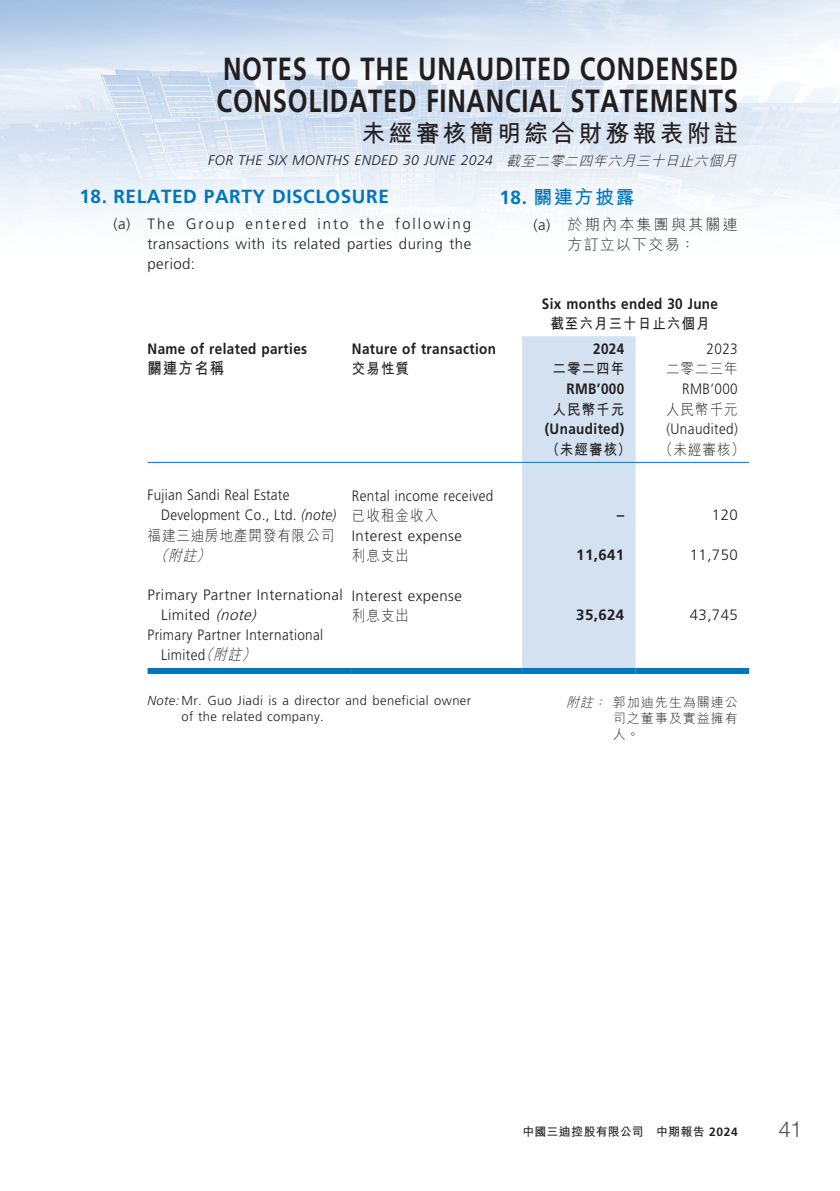
<style>
.page{position:relative;width:840px;height:1191px;background:#fff}
.page>*{position:absolute;margin:0;border:0;box-sizing:border-box;transform-origin:0 0}
.t1{font:700 32px/32px "Frutiger LT Std";letter-spacing:.03em;color:#231f20;scale:.8 1}
.t2{font:700 24px "M Hei HK";letter-spacing:.13em;color:#231f20}
.t3{font:300 22px "Helvetica LT Std";color:#57585a}
.t4{font:700 19px "Frutiger LT Std";letter-spacing:.03em;color:#0077bd}
.t5{font:700 19px "M Hei HK";letter-spacing:.08em;color:#0077bd}
.t6{font:700 16px "M Hei HK";letter-spacing:.08em;color:#231f20;scale:.9 1}
.t7{font:300 15px/20px "Frutiger LT Std";letter-spacing:.03em;color:#231f20;text-align:justify}
.t8{font:300 15px/20px "Frutiger LT Std";letter-spacing:.03em;color:#231f20;scale:.9 1}
.t9{font:700 15px "Frutiger LT Std";letter-spacing:.03em;color:#231f20;scale:.9 1}
.t10{font:300 15px "M Hei HK";letter-spacing:.08em;color:#231f20;scale:.9 1}
.t11{font:700 15px "M Hei HK";letter-spacing:.08em;color:#231f20;scale:.9 1}
.t12{font:300 15px/20px "M Hei HK";letter-spacing:.15em;color:#231f20;text-align:center}
.t13{font:700 15px "Frutiger LT Std";letter-spacing:.03em;color:#231f20}
.t14{font:italic 300 15px "M Hei HK";color:#231f20;scale:.9 1}
.t15{font:italic 300 14px "Frutiger LT Std";letter-spacing:.03em;color:#231f20}
.t16{font:300 13px/16px "Frutiger LT Std";letter-spacing:.03em;color:#231f20}
.t17{font:300 13px/16px "M Hei HK";letter-spacing:.075em;color:#231f20;text-align:justify}
.t18{font:700 12px "M Hei HK";letter-spacing:.01em;color:#231f20}
.s1{font-family:"M Hei HK"}
.s2{font-family:"Frutiger LT Std"}
.s3{font-style:italic}
.s4{font-family:"M Hei HK";font-style:italic}
</style>
<div class="page">
<img style="left:0;top:0;width:839px;height:674px">
<div style="left:522px;top:336px;width:113px;height:332px;background:#d4e1f1"></div>
<hr style="left:147px;top:462px;width:204px;height:1px;background:#0077bd">
<hr style="left:351px;top:462px;width:171px;height:1px;background:#0077bd">
<hr style="left:522px;top:462px;width:113px;height:1px;background:#0077bd">
<hr style="left:635px;top:462px;width:113px;height:1px;background:#0077bd">
<div style="left:147px;top:668px;width:204px;height:6px;background:#0077bd"></div>
<div style="left:351px;top:668px;width:171px;height:6px;background:#0077bd"></div>
<div style="left:522px;top:668px;width:113px;height:6px;background:#0077bd"></div>
<div style="left:635px;top:668px;width:113px;height:6px;background:#0077bd"></div>
<h1 class="t1" style="left:216px;top:53px;width:653px">NOTES TO THE UNAUDITED CONDENSED<br>CONSOLIDATED FINANCIAL STATEMENTS</h1>
<h2 class="t2" style="left:361px;top:115px;width:377px">未經審核簡明綜合財務報表附註</h2>
<p class="t15" style="left:208px;top:152px;width:533px">FOR THE SIX MONTHS ENDED 30 JUNE 2024 <span class="s1">截至二零二四年六月三十日止六個月</span></p>
<p class="t5" style="left:499px;top:183px;width:136px"><span class="s2">18.</span> 關連方披露</p>
<p class="t12" style="left:533px;top:214px;width:206px"><span class="s2">(a)</span> 於期內本集團與其關連方訂立以下交易：</p>
<p class="t4" style="left:79px;top:185px;width:311px">18. RELATED PARTY DISCLOSURE</p>
<p class="t7" style="left:147px;top:214px;width:325px;text-indent:-34px">(a) The Group entered into the following transactions with its related parties during the period:</p>
<p class="t9" style="left:541px;top:295px;width:197px">Six months ended 30 June</p>
<p class="t11" style="left:550px;top:312px;width:178px">截至六月三十日止六個月</p>
<p class="t9" style="left:147px;top:340px;width:179px">Name of related parties</p>
<p class="t9" style="left:351px;top:340px;width:162px">Nature of transaction</p>
<p class="t9" style="left:592px;top:340px;width:36px">2024</p>
<p class="t8" style="left:706px;top:339px;width:36px">2023</p>
<p class="t6" style="left:147px;top:357px;width:86px">關連方名稱</p>
<p class="t11" style="left:351px;top:358px;width:65px">交易性質</p>
<p class="t11" style="left:552px;top:358px;width:81px">二零二四年</p>
<p class="t10" style="left:665px;top:361px;width:81px">二零二三年</p>
<p class="t9" style="left:566px;top:380px;width:66px">RMB’000</p>
<p class="t8" style="left:681px;top:379px;width:63px">RMB’000</p>
<p class="t11" style="left:552px;top:398px;width:81px">人民幣千元</p>
<p class="t10" style="left:665px;top:402px;width:81px">人民幣千元</p>
<p class="t9" style="left:544px;top:420px;width:90px">(Unaudited)</p>
<p class="t8" style="left:666px;top:419px;width:81px">(Unaudited)</p>
<p class="t11" style="left:545px;top:438px;width:96px">（未經審核）</p>
<p class="t10" style="left:659px;top:442px;width:96px">（未經審核）</p>
<p class="t8" style="left:161px;top:485px;width:196px;text-indent:-13px">Fujian Sandi Real Estate<br>Development Co., Ltd. <span class="s3">(note)</span></p>
<p class="t8" style="left:351px;top:486px;width:159px">Rental income received</p>
<p class="t10" style="left:351px;top:508px;width:97px">已收租金收入</p>
<p class="t13" style="left:616px;top:506px;width:9px">–</p>
<p class="t7" style="left:711px;top:505px;width:27px">120</p>
<p class="t10" style="left:147px;top:528px;width:209px">福建三迪房地產開發有限公司</p>
<p class="t14" style="left:154px;top:548px;width:67px">（附註）</p>
<p class="t7" style="left:351px;top:526px;width:112px">Interest expense</p>
<p class="t10" style="left:351px;top:548px;width:65px">利息支出</p>
<p class="t13" style="left:576px;top:546px;width:49px">11,641</p>
<p class="t7" style="left:689px;top:545px;width:49px">11,750</p>
<p class="t7" style="left:161px;top:586px;width:183px;line-height:19.2px;text-indent:-14px">Primary Partner International<br>Limited <span class="s3">(note)</span></p>
<p class="t7" style="left:351px;top:586px;width:112px">Interest expense</p>
<p class="t10" style="left:351px;top:608px;width:65px">利息支出</p>
<p class="t13" style="left:576px;top:606px;width:49px">35,624</p>
<p class="t7" style="left:689px;top:605px;width:49px">43,745</p>
<p class="t8" style="left:161px;top:626px;width:182px;line-height:19.2px;text-indent:-14px">Primary Partner International<br>Limited<span class="s4">（附註）</span></p>
<p class="t16" style="left:181px;top:692px;width:291px;text-indent:-34px"><span class="s3">Note:</span> Mr. Guo Jiadi is a director and beneficial owner of the related company.</p>
<p class="t17" style="left:612px;top:693px;width:126px;text-indent:-47px"><span class="s3">附註：</span>郭加迪先生為關連公司之董事及實益擁有人。</p>
<p class="t18" style="left:522px;top:1123px;width:217px">中國三迪控股有限公司 中期報告 <span class="s2">2024</span></p>
<h3 class="t3" style="left:778px;top:1115px;width:25px">41</h3>
</div>
